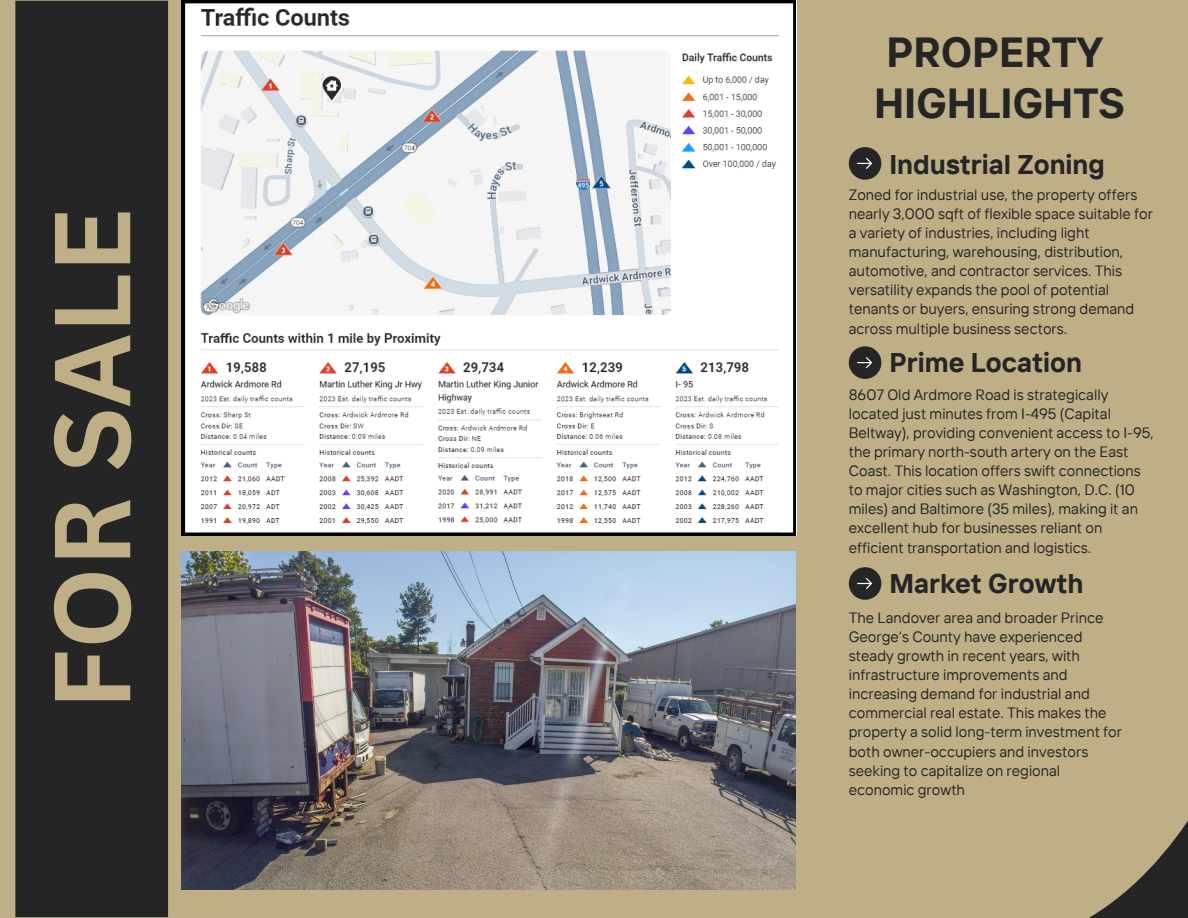
<style>
.page{position:relative;width:1188px;height:918px;background:#beaf87}
.page>*{position:absolute;margin:0;border:0;box-sizing:border-box;transform-origin:0 0}
.t1{font:700 105.45px "Canva Sans";color:#beaf87}
.t2{font:700 42px/50.7px "TT Interphases";color:#252526}
.t3{font:700 27px "TT Interphases";color:#252526}
.t4{font:15px/19.2px "TT Interphases";color:#252526}
</style>
<div class="page">
<svg style="left:849px;top:147px;width:32px;height:33px"></svg>
<svg style="left:849px;top:346px;width:32px;height:33px"></svg>
<svg style="left:1089px;top:821px;width:99px;height:97px"></svg>
<svg style="left:182px;top:0;width:614px;height:536px;background:#e7e8ea"></svg>
<svg style="left:849px;top:567px;width:32px;height:33px"></svg>
<div style="left:15px;top:1px;width:153px;height:916px;background:#252526"></div>
<img style="left:182px;top:552px;width:614px;height:337px">
<p class="t1" style="left:18px;top:710px;width:503px;rotate:-90deg">FOR SALE</p>
<p class="t2" style="left:874px;top:26px;width:252px">PROPERTY<br>HIGHLIGHTS</p>
<p class="t3" style="left:889px;top:147px;width:217px">Industrial Zoning</p>
<p class="t4" style="left:849px;top:184px;width:306px">Zoned for industrial use, the property offers nearly 3,000 sqft of flexible space suitable for a variety of industries, including light manufacturing, warehousing, distribution, automotive, and contractor services. This versatility expands the pool of potential tenants or buyers, ensuring strong demand across multiple business sectors.</p>
<h2 class="t3" style="left:889px;top:345px;width:194px">Prime Location</h2>
<p class="t4" style="left:849px;top:384px;width:306px">8607 Old Ardmore Road is strategically located just minutes from I-495 (Capital Beltway), providing convenient access to I-95, the primary north-south artery on the East Coast. This location offers swift connections to major cities such as Washington, D.C. (10 miles) and Baltimore (35 miles), making it an excellent hub for businesses reliant on efficient transportation and logistics.</p>
<p class="t3" style="left:889px;top:566px;width:196px">Market Growth</p>
<p class="t4" style="left:849px;top:607px;width:275px">The Landover area and broader Prince George’s County have experienced steady growth in recent years, with infrastructure improvements and increasing demand for industrial and commercial real estate. This makes the property a solid long-term investment for both owner-occupiers and investors seeking to capitalize on regional economic growth</p>
</div>
